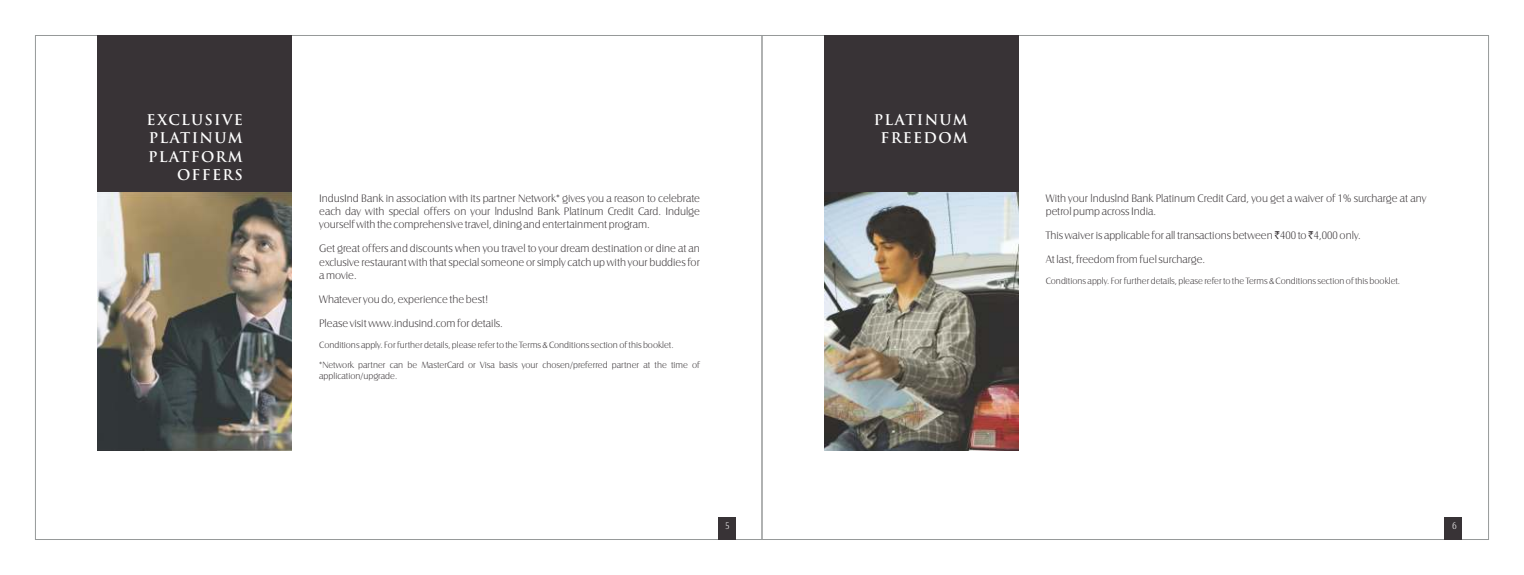
<style>
.page{position:relative;width:1524px;height:575px;background:#fff}
.page>*{position:absolute;margin:0;border:0;box-sizing:border-box;transform-origin:0 0}
.t1{font:700 14.38px/18.2px "Trajan Pro";letter-spacing:.09em;color:#fff;text-align:center}
.t2{font:11.25px/13.2px "Castle T Ligh";color:#383336}
.t3{font:10px "Castle T Ligh";color:#fff}
.t4{font:9.38px/20px "Castle T Ligh";color:#383336}
.s1{font-family:"Rupee"}
</style>
<div class="page">
<img style="left:824px;top:192px;width:194px;height:257px">
<img style="left:97px;top:192px;width:195px;height:257px">
<div style="left:824px;top:35px;width:194px;height:157px;background:#383336"></div>
<div style="left:1444px;top:516px;width:18px;height:23px;background:#383336"></div>
<div style="left:97px;top:35px;width:195px;height:157px;background:#383336"></div>
<div style="left:718px;top:516px;width:17px;height:23px;background:#383336"></div>
<p class="t1" style="left:146px;top:112px;width:98px;text-align:right">EXCLUSIVE<br>PLATINUM<br>PLATFORM<br>OFFERS</p>
<p class="t2" style="left:319px;top:191px;width:382px;text-align:justify">IndusInd Bank in association with its partner Network* gives you a reason to celebrate each day with special offers on your lnduslnd Bank Platinum Credit Card. Indulge yourself with the comprehensive travel, dining and entertainment program.</p>
<p class="t2" style="left:319px;top:242px;width:382px;text-align:justify">Get great offers and discounts when you travel to your dream destination or dine at an exclusive restaurant with that special someone or simply catch up with your buddies for a movie.</p>
<p class="t2" style="left:319px;top:287px;width:185px;line-height:24px">Whatever you do, experience the best!<br>Please visit www.indusind.com for details.</p>
<p class="t4" style="left:319px;top:334px;width:382px">Conditions apply. For further details, please refer to the Terms &amp; Conditions section of this booklet. *Network partner can be MasterCard or Visa basis your chosen/preferred partner at the time of</p>
<p class="t4" style="left:319px;top:365px;width:80px">application/upgrade.</p>
<p class="t3" style="left:725px;top:520px;width:6px">5</p>
<p class="t1" style="left:874px;top:112px;width:95px">PLATINUM<br>FREEDOM</p>
<p class="t2" style="left:1046px;top:191px;width:382px">With your lnduslnd Bank Platinum Credit Card, you get a waiver of 1% surcharge at any petrol pump across India.</p>
<p class="t2" style="left:1046px;top:223px;width:316px;line-height:24.1px">This waiver is applicable for all transactions between <span class="s1">`</span>400 to <span class="s1">`</span>4,000 only.<br>At last, freedom from fuel surcharge.</p>
<p class="t4" style="left:1046px;top:271px;width:356px">Conditions apply. For further details, please refer to the Terms &amp; Conditions section of this booklet.</p>
<p class="t3" style="left:1452px;top:520px;width:6px">6</p>
</div>
